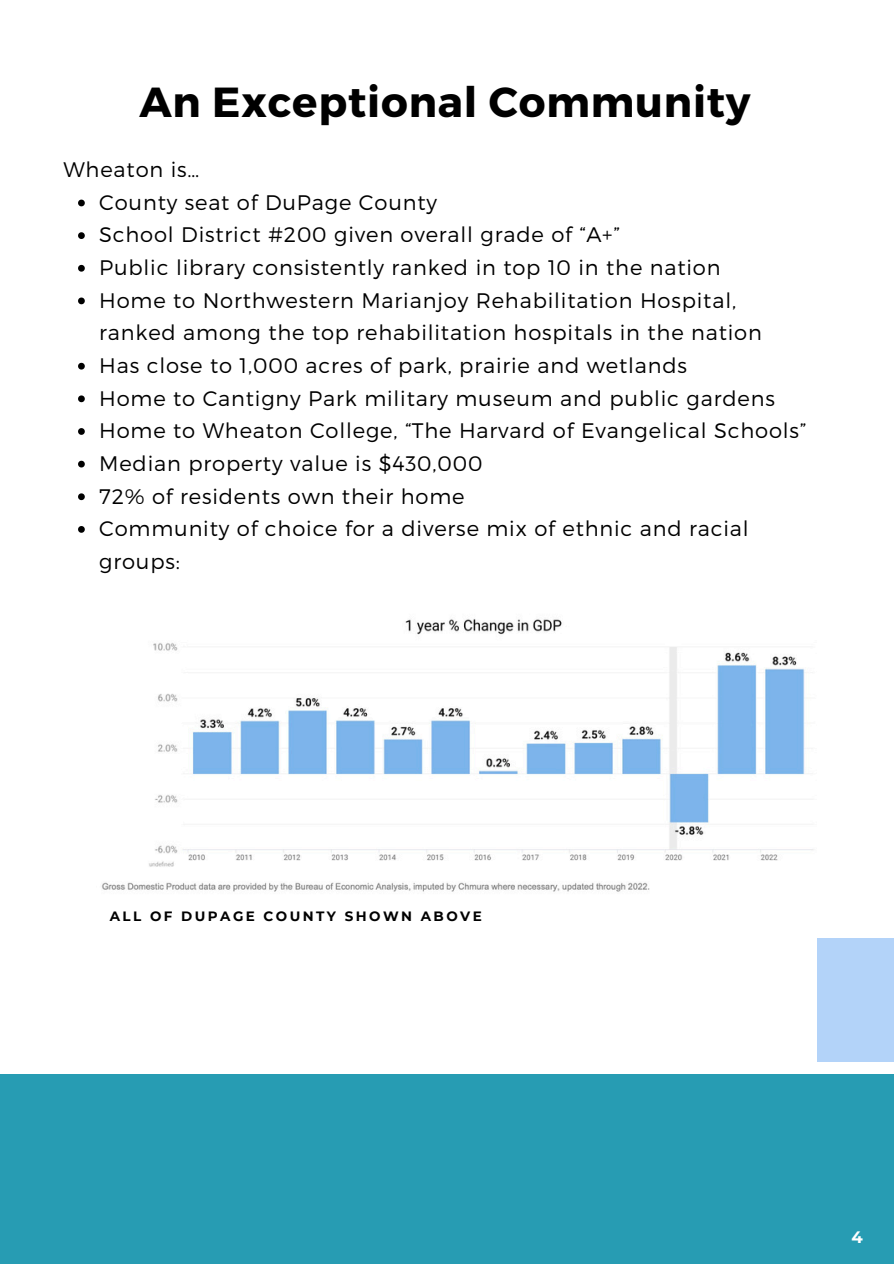
<style>
.page{position:relative;width:894px;height:1264px;background:#fff}
.page>*{position:absolute;margin:0;border:0;box-sizing:border-box;transform-origin:0 0}
.t1{font:700 42px "Montserrat";letter-spacing:.02em;color:#000}
.t2{font:300 21px/32.7px "Montserrat";letter-spacing:.04em;color:#000}
.t3{font:700 16.5px "Montserrat";color:#fff}
.t4{font:700 13.5px "Montserrat";letter-spacing:.18em;color:#000}
</style>
<div class="page">
<div style="left:0;top:1073px;width:893px;height:190px;background:#279cb3"></div>
<div style="left:817px;top:939px;width:76px;height:122px;background:#b3d3f9"></div>
<img style="left:101px;top:619px;width:713px;height:273px">
<svg style="left:78px;top:200px;width:7px;height:6px"></svg>
<svg style="left:78px;top:232px;width:7px;height:7px"></svg>
<svg style="left:78px;top:265px;width:7px;height:7px"></svg>
<svg style="left:78px;top:297px;width:7px;height:7px"></svg>
<svg style="left:78px;top:363px;width:7px;height:6px"></svg>
<svg style="left:78px;top:395px;width:7px;height:7px"></svg>
<svg style="left:78px;top:428px;width:7px;height:7px"></svg>
<svg style="left:78px;top:461px;width:7px;height:6px"></svg>
<svg style="left:78px;top:493px;width:7px;height:7px"></svg>
<svg style="left:78px;top:526px;width:7px;height:7px"></svg>
<h2 class="t1" style="left:139px;top:74px;width:612px">An Exceptional Community</h2>
<p class="t2" style="left:63px;top:152px;width:137px">Wheaton is…</p>
<p class="t2" style="left:99px;top:185px;width:339px">County seat of DuPage County</p>
<p class="t2" style="left:99px;top:217px;width:522px">School District #200 given overall grade of “A+”</p>
<p class="t2" style="left:99px;top:250px;width:622px">Public library consistently ranked in top 10 in the nation</p>
<p class="t2" style="left:99px;top:283px;width:664px">Home to Northwestern Marianjoy Rehabilitation Hospital, ranked among the top rehabilitation hospitals in the nation</p>
<p class="t2" style="left:99px;top:348px;width:589px">Has close to 1,000 acres of park, prairie and wetlands</p>
<p class="t2" style="left:99px;top:381px;width:677px">Home to Cantigny Park military museum and public gardens</p>
<p class="t2" style="left:99px;top:413px;width:708px">Home to Wheaton College, “The Harvard of Evangelical Schools”</p>
<p class="t2" style="left:99px;top:446px;width:384px">Median property value is $430,000</p>
<p class="t2" style="left:99px;top:478px;width:367px">72% of residents own their home</p>
<p class="t2" style="left:99px;top:511px;width:651px">Community of choice for a diverse mix of ethnic and racial groups:</p>
<p class="t4" style="left:110px;top:907px;width:373px">ALL OF DUPAGE COUNTY SHOWN ABOVE</p>
<p class="t3" style="left:851px;top:1226px;width:13px">4</p>
</div>
